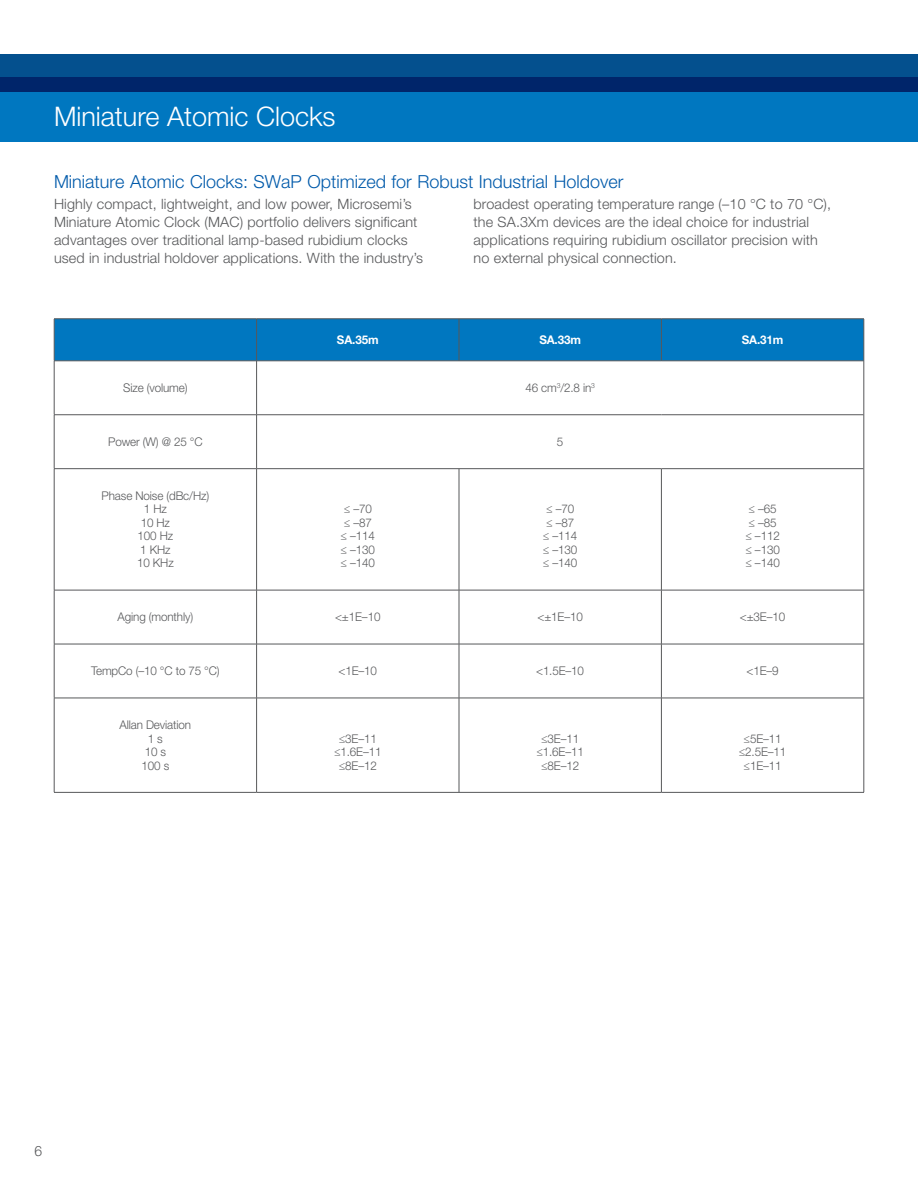
<style>
.page{position:relative;width:918px;height:1188px;background:#fff}
.page>*{position:absolute;margin:0;border:0;box-sizing:border-box;transform-origin:0 0}
.Headers{font:300 27px "Helvetica Neue LT Std";color:#fff}
.body-head{font:300 18px "Helvetica Neue LT Std";color:#015aaa}
.body{font:300 14.25px/18px "Helvetica Neue LT Std";letter-spacing:.01em;color:#57585a}
.Table_Body_-_Centere{font:300 12px "Helvetica Neue LT Std";letter-spacing:-.01em;color:#57585a}
.Table_Head_-_Centere{font:700 12px "Helvetica Neue LT Std";letter-spacing:-.01em;color:#fff}
</style>
<div class="page">
<div style="left:0;top:77px;width:918px;height:65px;background:#0077c0"></div>
<svg style="left:0;top:54px;width:918px;height:38px;background:#023f7f"></svg>
<div style="left:55px;top:320px;width:809px;height:41px;background:#0077c0"></div>
<hr style="left:459px;top:319px;width:1px;height:42px;background:#57585a">
<hr style="left:661px;top:319px;width:1px;height:42px;background:#57585a">
<hr style="left:54px;top:414px;width:203px;height:1px;background:#57585a">
<hr style="left:54px;top:468px;width:203px;height:1px;background:#57585a">
<hr style="left:459px;top:469px;width:1px;height:121px;background:#57585a">
<hr style="left:661px;top:469px;width:1px;height:121px;background:#57585a">
<hr style="left:54px;top:590px;width:203px;height:1px;background:#57585a">
<hr style="left:257px;top:590px;width:202px;height:1px;background:#57585a">
<hr style="left:459px;top:590px;width:202px;height:1px;background:#57585a">
<hr style="left:459px;top:590px;width:1px;height:54px;background:#57585a">
<hr style="left:661px;top:590px;width:203px;height:1px;background:#57585a">
<hr style="left:661px;top:590px;width:1px;height:54px;background:#57585a">
<hr style="left:54px;top:644px;width:203px;height:1px;background:#57585a">
<hr style="left:257px;top:644px;width:202px;height:1px;background:#57585a">
<hr style="left:459px;top:644px;width:202px;height:1px;background:#57585a">
<hr style="left:459px;top:644px;width:1px;height:54px;background:#57585a">
<hr style="left:661px;top:644px;width:203px;height:1px;background:#57585a">
<hr style="left:661px;top:644px;width:1px;height:54px;background:#57585a">
<hr style="left:54px;top:698px;width:203px;height:1px;background:#57585a">
<hr style="left:257px;top:698px;width:202px;height:1px;background:#57585a">
<hr style="left:459px;top:698px;width:202px;height:1px;background:#57585a">
<hr style="left:459px;top:698px;width:1px;height:94px;background:#57585a">
<hr style="left:661px;top:698px;width:203px;height:1px;background:#57585a">
<hr style="left:661px;top:698px;width:1px;height:94px;background:#57585a">
<hr style="left:54px;top:792px;width:203px;height:1px;background:#57585a">
<hr style="left:257px;top:792px;width:202px;height:1px;background:#57585a">
<hr style="left:459px;top:792px;width:202px;height:1px;background:#57585a">
<hr style="left:661px;top:792px;width:203px;height:1px;background:#57585a">
<hr style="left:864px;top:319px;width:1px;height:42px;background:#57585a">
<hr style="left:864px;top:469px;width:1px;height:121px;background:#57585a">
<hr style="left:864px;top:590px;width:1px;height:54px;background:#57585a">
<hr style="left:864px;top:644px;width:1px;height:54px;background:#57585a">
<hr style="left:864px;top:698px;width:1px;height:94px;background:#57585a">
<hr style="left:256px;top:469px;width:1px;height:121px;background:#57585a">
<hr style="left:256px;top:590px;width:1px;height:54px;background:#57585a">
<hr style="left:256px;top:644px;width:1px;height:54px;background:#57585a">
<hr style="left:256px;top:698px;width:1px;height:94px;background:#57585a">
<hr style="left:54px;top:361px;width:1px;height:54px;background:#57585a">
<hr style="left:54px;top:415px;width:1px;height:53px;background:#57585a">
<hr style="left:54px;top:469px;width:1px;height:121px;background:#57585a">
<hr style="left:54px;top:590px;width:1px;height:54px;background:#57585a">
<hr style="left:54px;top:644px;width:1px;height:54px;background:#57585a">
<hr style="left:54px;top:698px;width:1px;height:94px;background:#57585a">
<hr style="left:257px;top:319px;width:202px;height:1px;background:#57585a">
<hr style="left:459px;top:319px;width:202px;height:1px;background:#57585a">
<hr style="left:661px;top:319px;width:203px;height:1px;background:#57585a">
<hr style="left:257px;top:361px;width:202px;height:1px;background:#57585a">
<hr style="left:459px;top:361px;width:202px;height:1px;background:#57585a">
<hr style="left:661px;top:361px;width:203px;height:1px;background:#57585a">
<hr style="left:54px;top:319px;width:203px;height:1px;background:#57585a">
<hr style="left:54px;top:319px;width:1px;height:42px;background:#57585a">
<hr style="left:54px;top:361px;width:203px;height:1px;background:#57585a">
<hr style="left:256px;top:319px;width:1px;height:42px;background:#57585a">
<hr style="left:256px;top:361px;width:1px;height:54px;background:#57585a">
<hr style="left:864px;top:361px;width:1px;height:54px;background:#57585a">
<hr style="left:257px;top:414px;width:202px;height:1px;background:#57585a">
<hr style="left:256px;top:415px;width:1px;height:53px;background:#57585a">
<hr style="left:459px;top:414px;width:202px;height:1px;background:#57585a">
<hr style="left:661px;top:414px;width:203px;height:1px;background:#57585a">
<hr style="left:257px;top:468px;width:202px;height:1px;background:#57585a">
<hr style="left:459px;top:468px;width:202px;height:1px;background:#57585a">
<hr style="left:661px;top:468px;width:203px;height:1px;background:#57585a">
<hr style="left:864px;top:415px;width:1px;height:54px;background:#57585a">
<p class="Headers" style="left:54px;top:100px;width:283px">Miniature Atomic Clocks</p>
<p class="body-head" style="left:54px;top:171px;width:571px">Miniature Atomic Clocks: SWaP Optimized for Robust Industrial Holdover</p>
<p class="body" style="left:54px;top:195px;width:371px">Highly compact, lightweight, and low power, Microsemi’s Miniature Atomic Clock (MAC) portfolio delivers significant advantages over traditional lamp-based rubidium clocks used in industrial holdover applications. With the industry’s</p>
<p class="body" style="left:474px;top:195px;width:359px">broadest operating temperature range (–10 °C to 70 °C), the SA.3Xm devices are the ideal choice for industrial applications requiring rubidium oscillator precision with no external physical connection.</p>
<p class="Table_Head_-_Centere" style="left:337px;top:332px;width:43px">SA.35m</p>
<p class="Table_Head_-_Centere" style="left:539px;top:332px;width:43px">SA.33m</p>
<p class="Table_Head_-_Centere" style="left:742px;top:332px;width:43px">SA.31m</p>
<p class="Table_Body_-_Centere" style="left:123px;top:380px;width:66px">Size (volume)</p>
<p class="Table_Body_-_Centere" style="left:525px;top:380px;width:71px">46 cm<sup>3</sup>/2.8 in<sup>3</sup></p>
<p class="Table_Body_-_Centere" style="left:108px;top:434px;width:96px">Power (W) @ 25 °C</p>
<p class="Table_Body_-_Centere" style="left:557px;top:434px;width:8px">5</p>
<p class="Table_Body_-_Centere" style="left:102px;top:488px;width:109px">Phase Noise (dBc/Hz)</p>
<p class="Table_Body_-_Centere" style="left:144px;top:502px;width:24px">1 Hz</p>
<p class="Table_Body_-_Centere" style="left:141px;top:515px;width:31px">10 Hz</p>
<p class="Table_Body_-_Centere" style="left:138px;top:529px;width:37px">100 Hz</p>
<p class="Table_Body_-_Centere" style="left:140px;top:542px;width:32px">1 KHz</p>
<p class="Table_Body_-_Centere" style="left:137px;top:556px;width:38px">10 KHz</p>
<p class="Table_Body_-_Centere" style="left:344px;top:502px;width:30px">≤ –70</p>
<p class="Table_Body_-_Centere" style="left:344px;top:515px;width:30px">≤ –87</p>
<p class="Table_Body_-_Centere" style="left:341px;top:529px;width:36px">≤ –114</p>
<p class="Table_Body_-_Centere" style="left:341px;top:542px;width:36px">≤ –130</p>
<p class="Table_Body_-_Centere" style="left:341px;top:556px;width:36px">≤ –140</p>
<p class="Table_Body_-_Centere" style="left:546px;top:502px;width:30px">≤ –70</p>
<p class="Table_Body_-_Centere" style="left:546px;top:515px;width:30px">≤ –87</p>
<p class="Table_Body_-_Centere" style="left:543px;top:529px;width:36px">≤ –114</p>
<p class="Table_Body_-_Centere" style="left:543px;top:542px;width:36px">≤ –130</p>
<p class="Table_Body_-_Centere" style="left:543px;top:556px;width:36px">≤ –140</p>
<p class="Table_Body_-_Centere" style="left:749px;top:502px;width:30px">≤ –65</p>
<p class="Table_Body_-_Centere" style="left:749px;top:515px;width:30px">≤ –85</p>
<p class="Table_Body_-_Centere" style="left:745px;top:529px;width:36px">≤ –112</p>
<p class="Table_Body_-_Centere" style="left:745px;top:542px;width:36px">≤ –130</p>
<p class="Table_Body_-_Centere" style="left:745px;top:556px;width:36px">≤ –140</p>
<p class="Table_Body_-_Centere" style="left:118px;top:610px;width:77px">Aging (monthly)</p>
<p class="Table_Body_-_Centere" style="left:335px;top:610px;width:47px">&lt;±1E–10</p>
<p class="Table_Body_-_Centere" style="left:537px;top:610px;width:47px">&lt;±1E–10</p>
<p class="Table_Body_-_Centere" style="left:740px;top:610px;width:47px">&lt;±3E–10</p>
<p class="Table_Body_-_Centere" style="left:91px;top:664px;width:130px">TempCo (–10 °C to 75 °C)</p>
<p class="Table_Body_-_Centere" style="left:339px;top:664px;width:40px">&lt;1E–10</p>
<p class="Table_Body_-_Centere" style="left:536px;top:664px;width:49px">&lt;1.5E–10</p>
<p class="Table_Body_-_Centere" style="left:747px;top:664px;width:34px">&lt;1E–9</p>
<p class="Table_Body_-_Centere" style="left:120px;top:718px;width:73px">Allan Deviation</p>
<p class="Table_Body_-_Centere" style="left:148px;top:731px;width:17px">1 s</p>
<p class="Table_Body_-_Centere" style="left:145px;top:745px;width:23px">10 s</p>
<p class="Table_Body_-_Centere" style="left:141px;top:758px;width:29px">100 s</p>
<p class="Table_Body_-_Centere" style="left:339px;top:731px;width:40px">≤3E–11</p>
<p class="Table_Body_-_Centere" style="left:334px;top:745px;width:49px">≤1.6E–11</p>
<p class="Table_Body_-_Centere" style="left:339px;top:758px;width:40px">≤8E–12</p>
<p class="Table_Body_-_Centere" style="left:541px;top:731px;width:40px">≤3E–11</p>
<p class="Table_Body_-_Centere" style="left:536px;top:745px;width:49px">≤1.6E–11</p>
<p class="Table_Body_-_Centere" style="left:541px;top:758px;width:40px">≤8E–12</p>
<p class="Table_Body_-_Centere" style="left:744px;top:731px;width:40px">≤5E–11</p>
<p class="Table_Body_-_Centere" style="left:739px;top:745px;width:49px">≤2.5E–11</p>
<p class="Table_Body_-_Centere" style="left:744px;top:758px;width:40px">≤1E–11</p>
<p class="body" style="left:35px;top:1142px;width:9px">6</p>
</div>
